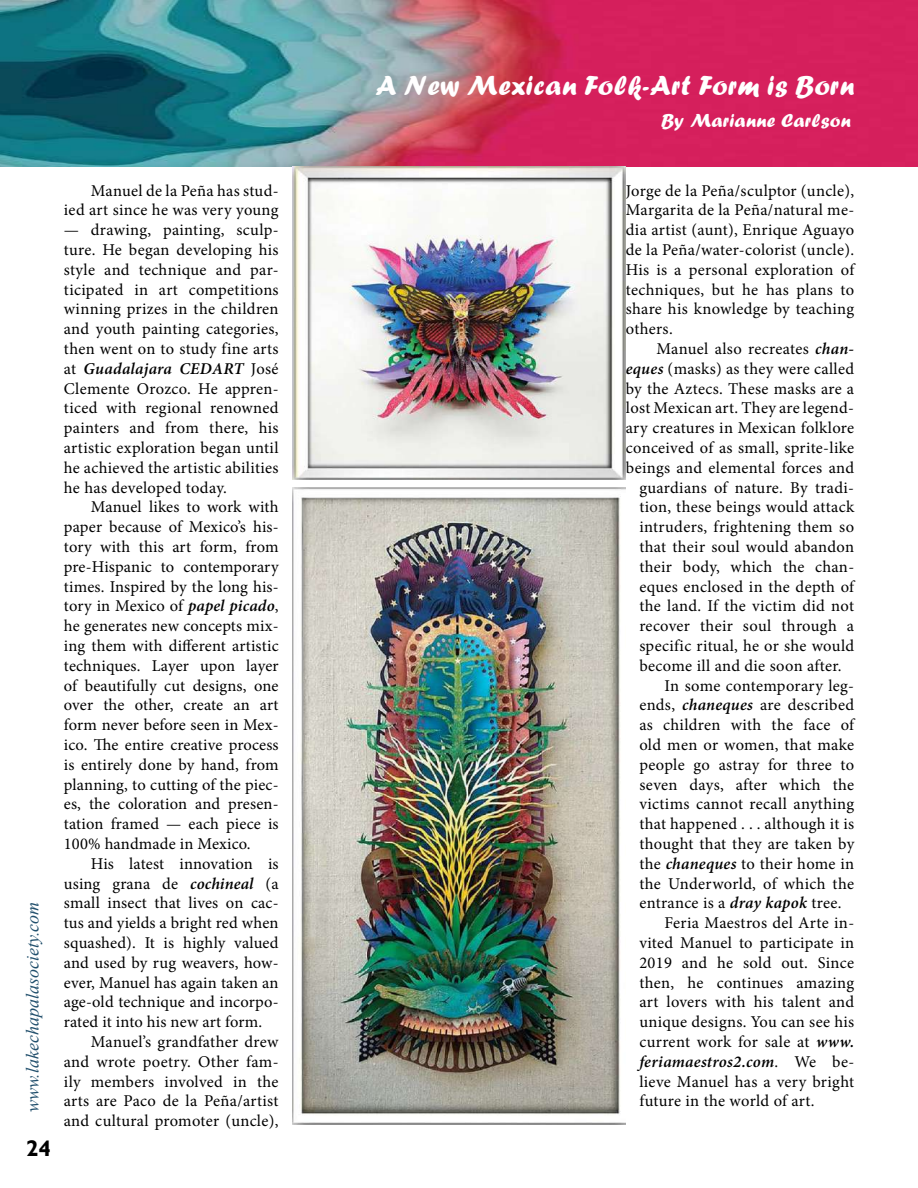
<style>
.page{position:relative;width:918px;height:1188px;background:#fff}
.page>*{position:absolute;margin:0;border:0;box-sizing:border-box;transform-origin:0 0}
.t1{font:28.5px "Forte";letter-spacing:.02em;color:#fff}
.t2{font:700 22.5px "Gill Sans";color:#000}
.t3{font:19.5px "Forte";letter-spacing:.02em;color:#fff}
.t4{font:italic 18px "Times New Roman";color:#214f6c}
.t5{font:16.5px/19.8px "Minion Pro";letter-spacing:.015em;color:#000;text-align:justify}
.t6{font:italic 600 16.5px "Minion Pro";letter-spacing:.015em;color:#000}
.s1{font-weight:600;font-style:italic}
.s2{font-weight:400;font-style:normal}
</style>
<div class="page">
<img style="left:0;top:0;width:918px;height:166px">
<img style="left:292px;top:487px;width:334px;height:637px">
<img style="left:292px;top:166px;width:334px;height:314px">
<p class="t4" style="left:20px;top:1112px;width:212px;rotate:-90deg">www.lakechapalasociety.com</p>
<h2 class="t2" style="left:26px;top:1135px;width:26px">24</h2>
<p class="t5" style="left:64px;top:181px;width:216px;text-align:right">Manuel de la Peña has stud-<br>ied art since he was very young</p>
<p class="t5" style="left:64px;top:220px;width:216px">— drawing, painting, sculp&shy;ture. He began developing his style and technique and par&shy;ticipated in art competitions winning prizes in the children and youth painting categories, then went on to study fine arts at <span class="s1">Guadalajara CEDART</span> José Clemente Orozco. He appren&shy;ticed with regional renowned painters and from there, his artistic exploration began until he achieved the artistic abilities he has developed today.</p>
<p class="t5" style="left:64px;top:497px;width:216px;text-indent:27px">Manuel likes to work with paper because of Mexico’s his&shy;tory with this art form, from pre-Hispanic to contemporary times. Inspired by the long his&shy;tory in Mexico of <span class="s1">papel picado</span>, he generates new concepts mix&shy;ing them with different artistic techniques. Layer upon layer of beautifully cut designs, one over the other, create an art form never before seen in Mex&shy;ico. The entire creative process is entirely done by hand, from planning, to cutting of the piec&shy;es, the coloration and presen&shy;tation framed — each piece is 100% handmade in Mexico.</p>
<p class="t5" style="left:91px;top:854px;width:189px">His latest innovation is</p>
<p class="t5" style="left:64px;top:874px;width:216px">using grana de <span class="s1">cochineal</span> (a</p>
<p class="t5" style="left:64px;top:893px;width:216px">small insect that lives on cac-</p>
<p class="t5" style="left:64px;top:913px;width:216px">tus and yields a bright red when</p>
<p class="t5" style="left:64px;top:933px;width:216px">squashed). It is highly valued</p>
<p class="t5" style="left:64px;top:953px;width:216px">and used by rug weavers, how-</p>
<p class="t5" style="left:64px;top:973px;width:216px">ever, Manuel has again taken an</p>
<p class="t5" style="left:64px;top:992px;width:216px">age-old technique and incorpo-</p>
<p class="t5" style="left:64px;top:1012px;width:200px">rated it into his new art form.</p>
<p class="t5" style="left:91px;top:1032px;width:189px">Manuel’s grandfather drew</p>
<p class="t5" style="left:64px;top:1052px;width:216px">and wrote poetry. Other fam-</p>
<p class="t5" style="left:64px;top:1072px;width:216px">ily members involved in the</p>
<p class="t5" style="left:64px;top:1091px;width:216px">arts are Paco de la Peña/artist</p>
<p class="t5" style="left:64px;top:1111px;width:216px">and cultural promoter (uncle),</p>
<h1 class="t1" style="left:376px;top:69px;width:480px">A New Mexican Folk-Art Form is Born</h1>
<p class="t3" style="left:661px;top:110px;width:191px">By Marianne Carlson</p>
<p class="t5" style="left:626px;top:181px;width:230px">Jorge de la Peña/sculptor (uncle), Margarita de la Peña/natural me&shy;dia artist (aunt), Enrique Aguayo de la Peña/water-colorist (uncle).<br>His is a personal exploration of techniques, but he has plans to share his knowledge by teaching others.</p>
<p class="t5" style="left:657px;top:339px;width:199px">Manuel also recreates <span class="s1">chan-</span></p>
<p class="t5" style="left:626px;top:359px;width:230px"><span class="s1">eques</span> (masks) as they were called</p>
<p class="t5" style="left:626px;top:379px;width:230px">by the Aztecs. These masks are a</p>
<p class="t5" style="left:626px;top:398px;width:230px">lost Mexican art. They are legend-</p>
<p class="t5" style="left:626px;top:418px;width:230px">ary creatures in Mexican folklore</p>
<p class="t5" style="left:626px;top:438px;width:230px">conceived of as small, sprite-like</p>
<p class="t5" style="left:626px;top:458px;width:230px">beings and elemental forces and</p>
<p class="t5" style="left:639px;top:478px;width:216px">guardians of nature. By tradi-</p>
<p class="t5" style="left:639px;top:497px;width:216px">tion, these beings would attack</p>
<p class="t5" style="left:639px;top:517px;width:216px">intruders, frightening them so</p>
<p class="t5" style="left:639px;top:537px;width:216px">that their soul would abandon</p>
<p class="t5" style="left:639px;top:557px;width:216px">their body, which the chan-</p>
<p class="t5" style="left:639px;top:577px;width:216px">eques enclosed in the depth of</p>
<p class="t5" style="left:639px;top:596px;width:216px">the land. If the victim did not</p>
<p class="t5" style="left:639px;top:616px;width:216px">recover their soul through a</p>
<p class="t5" style="left:639px;top:636px;width:216px">specific ritual, he or she would</p>
<p class="t5" style="left:639px;top:656px;width:204px">become ill and die soon after.</p>
<p class="t5" style="left:665px;top:676px;width:191px">In some contemporary leg-</p>
<p class="t5" style="left:639px;top:695px;width:216px">ends, <span class="s1">chaneques</span> are described</p>
<p class="t5" style="left:639px;top:715px;width:216px">as children with the face of</p>
<p class="t5" style="left:639px;top:735px;width:216px">old men or women, that make</p>
<p class="t5" style="left:639px;top:755px;width:216px">people go astray for three to</p>
<p class="t5" style="left:639px;top:775px;width:216px">seven days, after which the</p>
<p class="t5" style="left:639px;top:794px;width:216px">victims cannot recall anything</p>
<p class="t5" style="left:639px;top:814px;width:216px">that happened . . . although it is</p>
<p class="t5" style="left:639px;top:834px;width:216px">thought that they are taken by</p>
<p class="t5" style="left:639px;top:854px;width:216px">the <span class="s1">chaneques</span> to their home in</p>
<p class="t5" style="left:639px;top:874px;width:216px">the Underworld, of which the</p>
<p class="t5" style="left:639px;top:893px;width:204px">entrance is a <span class="s1">dray kapok</span> tree.</p>
<p class="t5" style="left:665px;top:913px;width:191px">Feria Maestros del Arte in-</p>
<p class="t5" style="left:639px;top:933px;width:216px">vited Manuel to participate in</p>
<p class="t5" style="left:639px;top:953px;width:216px">2019 and he sold out. Since</p>
<p class="t5" style="left:639px;top:973px;width:216px">then, he continues amazing</p>
<p class="t5" style="left:639px;top:992px;width:216px">art lovers with his talent and</p>
<p class="t5" style="left:639px;top:1012px;width:216px">unique designs. You can see his</p>
<p class="t5" style="left:639px;top:1032px;width:216px">current work for sale at <span class="s1">www.</span></p>
<p class="t6" style="left:639px;top:1050px;width:216px">feriamaestros2.com<span class="s2">. We be-</span></p>
<p class="t5" style="left:639px;top:1072px;width:216px">lieve Manuel has a very bright</p>
<p class="t5" style="left:639px;top:1091px;width:177px">future in the world of art.</p>
</div>
